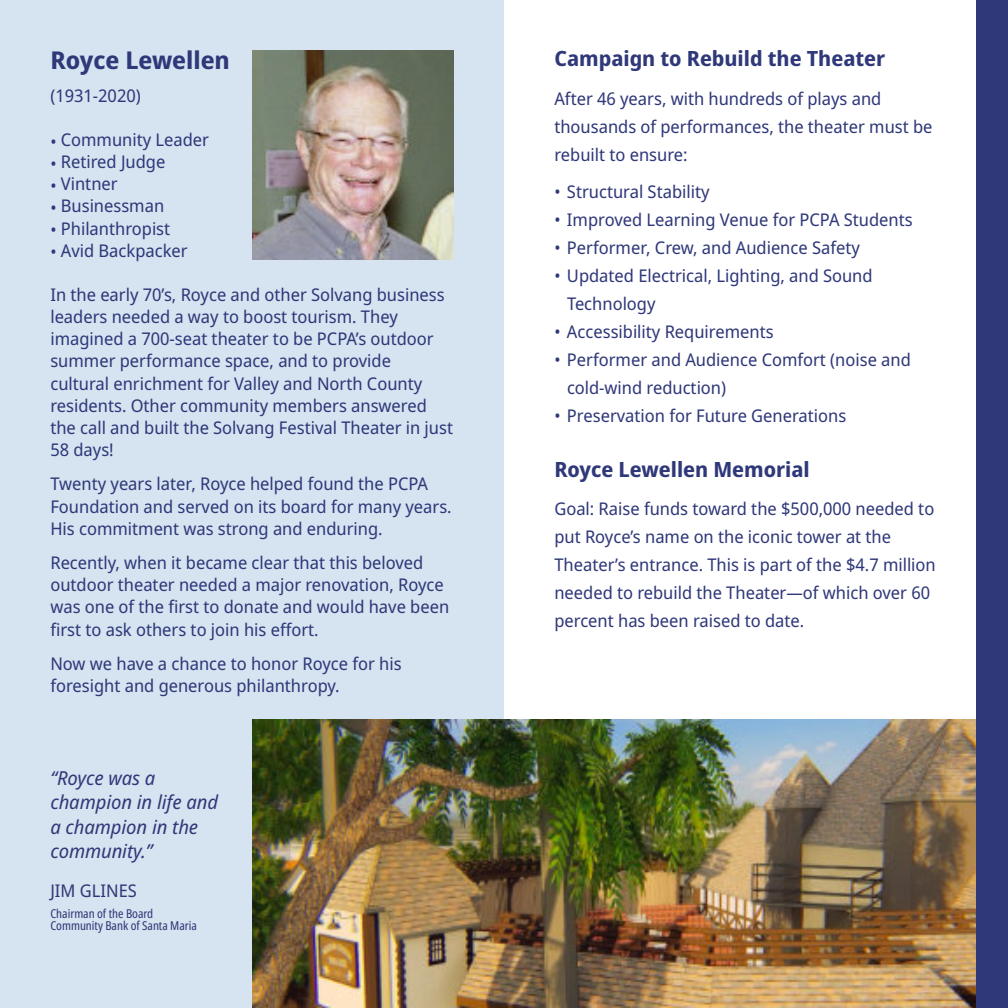
<style>
.page{position:relative;width:1008px;height:1008px;background:#fff}
.page>*{position:absolute;margin:0;border:0;box-sizing:border-box;transform-origin:0 0}
.t1{font:700 24.5px "Noto Sans Display";color:#2f3879}
.t2{font:700 21px "Noto Sans Display";color:#2f3879}
.t3{font:italic 19.25px/24.3px "Noto Sans Display";color:#303878}
.t4{font:17.5px/22.2px "Noto Sans Display";color:#2f3879}
.t5{font:17.5px "Noto Sans Display";color:#303878}
.t6{font:condensed 12.25px/12.2px "Noto Sans Display";color:#303878}
</style>
<div class="page">
<div style="left:0;top:0;width:504px;height:1008px;background:#d6e3f0"></div>
<img style="left:252px;top:719px;width:724px;height:289px">
<div style="left:976px;top:0;width:32px;height:1008px;background:#2f3879"></div>
<img style="left:252px;top:50px;width:202px;height:209px">
<h1 class="t1" style="left:50px;top:43px;width:181px">Royce Lewellen</h1>
<p class="t4" style="left:50px;top:84px;width:92px">(1931-2020)</p>
<p class="t4" style="left:50px;top:128px;width:160px">• Community Leader</p>
<p class="t4" style="left:50px;top:150px;width:116px">• Retired Judge</p>
<p class="t4" style="left:50px;top:172px;width:69px">• Vintner</p>
<p class="t4" style="left:50px;top:195px;width:115px">• Businessman</p>
<p class="t4" style="left:50px;top:217px;width:121px">• Philanthropist</p>
<p class="t4" style="left:50px;top:239px;width:139px">• Avid Backpacker</p>
<p class="t4" style="left:50px;top:283px;width:404px">In the early 70’s, Royce and other Solvang business leaders needed a way to boost tourism. They imagined a 700-seat theater to be PCPA’s outdoor summer performance space, and to provide cultural enrichment for Valley and North County residents. Other community members answered the call and built the Solvang Festival Theater in just 58 days!</p>
<p class="t4" style="left:50px;top:473px;width:403px">Twenty years later, Royce helped found the PCPA<br>Foundation and served on its board for many years.<br>His commitment was strong and enduring.</p>
<p class="t4" style="left:50px;top:551px;width:400px">Recently, when it became clear that this beloved outdoor theater needed a major renovation, Royce was one of the first to donate and would have been first to ask others to join his effort.</p>
<p class="t4" style="left:50px;top:652px;width:353px">Now we have a chance to honor Royce for his foresight and generous philanthropy.</p>
<p class="t3" style="left:50px;top:765px;width:169px">“Royce was a champion in life and a champion in the community.”</p>
<p class="t5" style="left:50px;top:878px;width:88px">JIM GLINES</p>
<p class="t6" style="left:50px;top:907px;width:148px">Chairman of the Board<br>Community Bank of Santa Maria</p>
<p class="t2" style="left:554px;top:44px;width:332px">Campaign to Rebuild the Theater</p>
<p class="t4" style="left:554px;top:84px;width:380px;line-height:28px">After 46 years, with hundreds of plays and thousands of performances, the theater must be rebuilt to ensure:</p>
<p class="t4" style="left:554px;top:180px;width:157px">• Structural Stability</p>
<p class="t4" style="left:554px;top:208px;width:360px">• Improved Learning Venue for PCPA Students</p>
<p class="t4" style="left:554px;top:236px;width:307px">• Performer, Crew, and Audience Safety</p>
<p class="t4" style="left:567px;top:261px;width:307px;line-height:28px;text-indent:-13px">• Updated Electrical, Lighting, and Sound<br>Technology</p>
<p class="t4" style="left:554px;top:320px;width:221px">• Accessibility Requirements</p>
<p class="t4" style="left:567px;top:345px;width:345px;line-height:28px;text-indent:-13px">• Performer and Audience Comfort (noise and cold-wind reduction)</p>
<p class="t4" style="left:554px;top:404px;width:293px">• Preservation for Future Generations</p>
<p class="t2" style="left:554px;top:454px;width:257px">Royce Lewellen Memorial</p>
<p class="t4" style="left:554px;top:494px;width:383px;line-height:28px">Goal: Raise funds toward the $500,000 needed to put Royce’s name on the iconic tower at the Theater’s entrance. This is part of the $4.7 million needed to rebuild the Theater—of which over 60 percent has been raised to date.</p>
</div>
